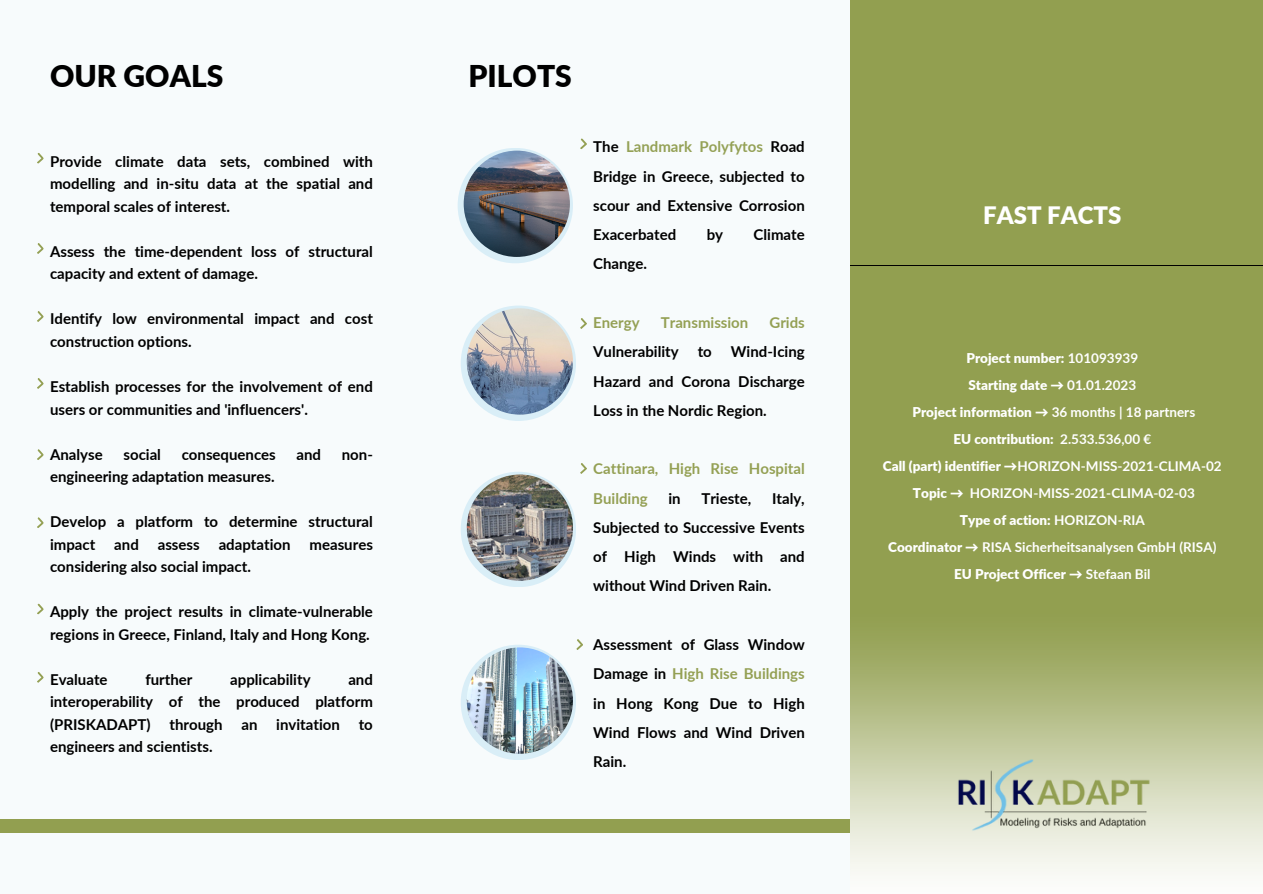
<style>
.page{position:relative;width:1263px;height:894px;background:#fff}
.page>*{position:absolute;margin:0;border:0;box-sizing:border-box;transform-origin:0 0}
.t1{font:900 30px "Lato";color:#000}
.t2{font:900 24px "Lato";color:#fff}
.t3{font:700 15px/29.2px "Lato";color:#000;text-align:justify}
.t4{font:700 15px/29.2px "Lato";color:#94a054}
.t5{font:700 13.5px/27px "Lato";color:#fff;text-align:center}
.t6{font:900 13.5px "Lato";color:#fff}
.s1{color:#94a156}
.s2{color:#94a054}
.s3{font-weight:700}
.s4{font-weight:900}
</style>
<div class="page">
<div style="left:0;top:0;width:1263px;height:893px;background:#f7fbfc"></div>
<div style="left:850px;top:0;width:413px;height:893px;background:#929f50"></div>
<div style="left:0;top:819px;width:860px;height:13px;background:#929f50"></div>
<svg style="left:576px;top:639px;width:7px;height:11px"></svg>
<svg style="left:580px;top:463px;width:7px;height:11px"></svg>
<svg style="left:580px;top:318px;width:7px;height:11px"></svg>
<svg style="left:580px;top:138px;width:7px;height:11px"></svg>
<svg style="left:37px;top:153px;width:7px;height:11px"></svg>
<svg style="left:37px;top:243px;width:7px;height:11px"></svg>
<svg style="left:37px;top:311px;width:7px;height:11px"></svg>
<svg style="left:37px;top:378px;width:7px;height:11px"></svg>
<svg style="left:37px;top:449px;width:7px;height:11px"></svg>
<svg style="left:37px;top:517px;width:7px;height:11px"></svg>
<svg style="left:37px;top:603px;width:7px;height:11px"></svg>
<svg style="left:37px;top:672px;width:7px;height:11px"></svg>
<svg style="left:461px;top:644px;width:115px;height:115px;background:#d5e8f1"></svg>
<img style="left:467px;top:647px;width:106px;height:106px;border-radius:50%">
<svg style="left:461px;top:471px;width:115px;height:116px;background:#d3e6ee"></svg>
<img style="left:467px;top:474px;width:106px;height:106px;border-radius:50%">
<svg style="left:461px;top:305px;width:115px;height:116px;background:#d4e8f2"></svg>
<img style="left:467px;top:308px;width:106px;height:106px;border-radius:50%">
<svg style="left:458px;top:148px;width:115px;height:115px;background:#d3e8f1"></svg>
<img style="left:464px;top:151px;width:106px;height:106px;border-radius:50%">
<img style="left:851px;top:641px;width:412px;height:252px">
<img style="left:941px;top:756px;width:222px;height:76px">
<h1 class="t1" style="left:50px;top:58px;width:175px">OUR GOALS</h1>
<h1 class="t1" style="left:468px;top:58px;width:105px">PILOTS</h1>
<p class="t3" style="left:50px;top:150px;width:324px;line-height:22.5px">Provide climate data sets, combined with modelling and in-situ data at the spatial and temporal scales of interest.</p>
<p class="t3" style="left:50px;top:240px;width:324px;line-height:22.5px">Assess the time-dependent loss of structural capacity and extent of damage.</p>
<p class="t3" style="left:50px;top:307px;width:324px;line-height:22.5px">Identify low environmental impact and cost construction options.</p>
<p class="t3" style="left:50px;top:375px;width:324px;line-height:22.5px">Establish processes for the involvement of end users or communities and 'influencers'.</p>
<p class="t3" style="left:50px;top:439px;width:54px">Analyse</p>
<p class="t3" style="left:123px;top:439px;width:39px">social</p>
<p class="t3" style="left:182px;top:439px;width:96px">consequences</p>
<p class="t3" style="left:297px;top:439px;width:26px">and</p>
<p class="t3" style="left:342px;top:439px;width:33px">non-</p>
<p class="t3" style="left:50px;top:461px;width:226px">engineering adaptation measures.</p>
<p class="t3" style="left:50px;top:510px;width:324px;line-height:22.5px">Develop a platform to determine structural impact</p>
<p class="t3" style="left:114px;top:529px;width:26px">and</p>
<p class="t3" style="left:158px;top:529px;width:43px">assess</p>
<p class="t3" style="left:219px;top:529px;width:73px">adaptation</p>
<p class="t3" style="left:309px;top:529px;width:65px">measures</p>
<p class="t3" style="left:50px;top:551px;width:202px">considering also social impact.</p>
<p class="t3" style="left:50px;top:600px;width:324px;line-height:22.5px">Apply the project results in climate-vulnerable regions in Greece, Finland, Italy and Hong Kong.</p>
<p class="t3" style="left:50px;top:664px;width:59px">Evaluate</p>
<p class="t3" style="left:145px;top:664px;width:49px">further</p>
<p class="t3" style="left:230px;top:664px;width:82px">applicability</p>
<p class="t3" style="left:50px;top:667px;width:324px;line-height:22.5px;text-indent:298px">and interoperability of the produced platform (PRISKADAPT)</p>
<p class="t3" style="left:169px;top:709px;width:55px">through</p>
<p class="t3" style="left:241px;top:709px;width:18px">an</p>
<p class="t3" style="left:276px;top:709px;width:65px">invitation</p>
<p class="t3" style="left:359px;top:709px;width:16px">to</p>
<p class="t3" style="left:50px;top:731px;width:164px">engineers and scientists.</p>
<p class="t3" style="left:593px;top:132px;width:213px">The <span class="s1">Landmark Polyfytos</span> Road Bridge in Greece, subjected to scour and Extensive Corrosion Exacerbated</p>
<p class="t3" style="left:707px;top:220px;width:18px">by</p>
<p class="t3" style="left:754px;top:220px;width:53px">Climate</p>
<p class="t3" style="left:593px;top:249px;width:55px">Change.</p>
<p class="t4" style="left:593px;top:307px;width:48px">Energy</p>
<p class="t4" style="left:661px;top:307px;width:89px">Transmission</p>
<p class="t4" style="left:769px;top:307px;width:37px">Grids</p>
<p class="t3" style="left:593px;top:337px;width:87px">Vulnerability</p>
<p class="t3" style="left:698px;top:337px;width:16px">to</p>
<p class="t3" style="left:593px;top:337px;width:213px;text-indent:138px">Wind-Icing Hazard and Corona Discharge Loss in the Nordic Region.</p>
<p class="t4" style="left:593px;top:454px;width:213px">Cattinara, High Rise Hospital<br>Building</p>
<p class="t3" style="left:593px;top:483px;width:213px;text-indent:179px">Italy, Subjected to Successive Events of High Winds with and without Wind Driven Rain.</p>
<p class="t3" style="left:668px;top:483px;width:14px">in</p>
<p class="t3" style="left:701px;top:483px;width:52px">Trieste,</p>
<p class="t3" style="left:593px;top:629px;width:213px">Assessment of Glass Window Damage in <span class="s2">High Rise Buildings </span>in Hong Kong Due to High Wind Flows and Wind Driven Rain.</p>
<p class="t2" style="left:983px;top:200px;width:140px">FAST FACTS</p>
<p class="t6" style="left:966px;top:349px;width:173px">Project number: <span class="s3">101093939</span></p>
<p class="t6" style="left:968px;top:376px;width:169px">Starting date → <span class="s3">01.01.2023</span></p>
<p class="t6" style="left:912px;top:403px;width:284px">Project information → <span class="s3">36 months | 18 partners</span></p>
<p class="t6" style="left:953px;top:430px;width:199px">EU contribution: <span class="s3">2.533.536,00 €</span></p>
<p class="t5" style="left:883px;top:452px;width:340px"><span class="s4">Call (part) identifier →</span>HORIZON-MISS-2021-CLIMA-02</p>
<p class="t5" style="left:913px;top:479px;width:283px"><span class="s4">Topic →</span> HORIZON-MISS-2021-CLIMA-02-03<br><span class="s4">Type of action:</span> HORIZON-RIA</p>
<p class="t5" style="left:888px;top:533px;width:330px"><span class="s4">Coordinator →</span> RISA Sicherheitsanalysen GmbH (RISA)</p>
<p class="t6" style="left:954px;top:565px;width:198px">EU Project Officer → <span class="s3">Stefaan Bil</span></p>
</div>
